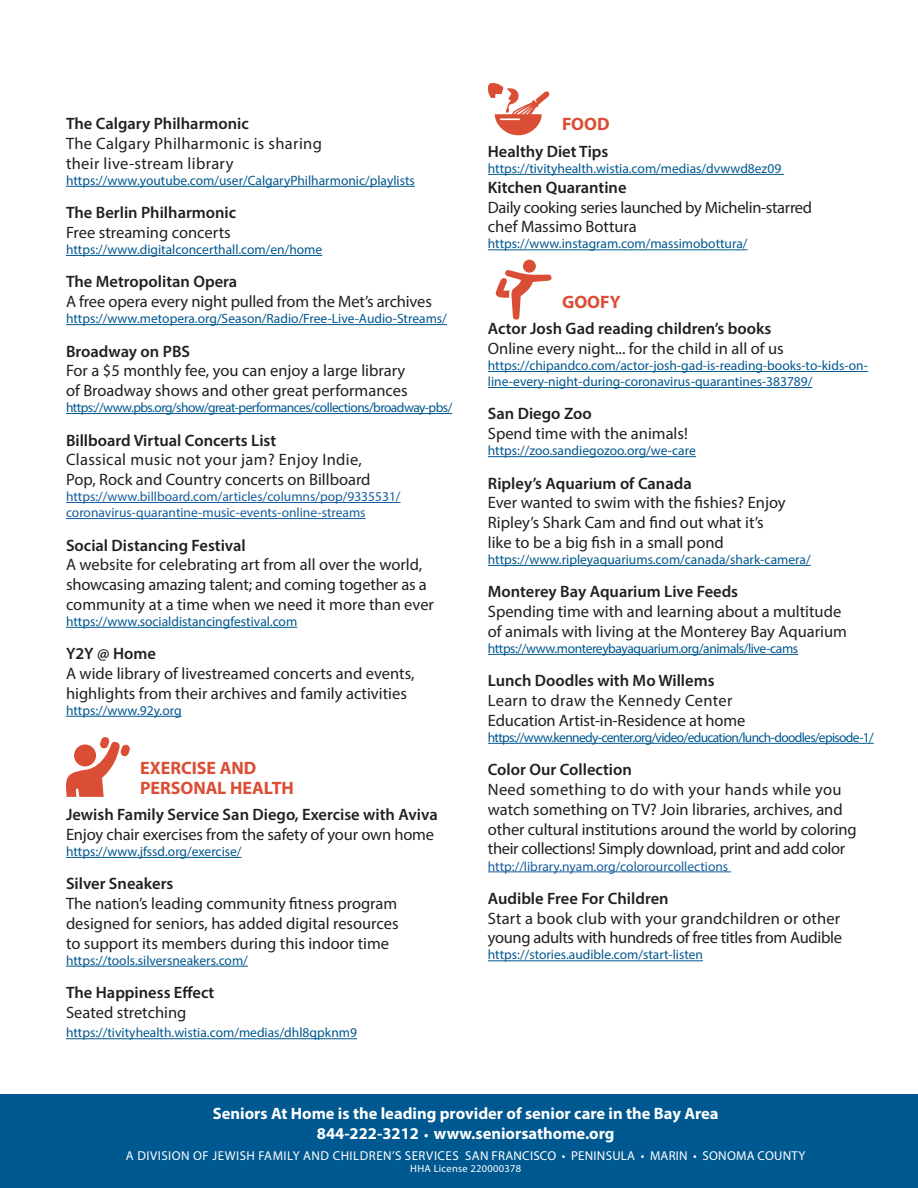
<style>
.page{position:relative;width:918px;height:1188px;background:#fff}
.page>*{position:absolute;margin:0;border:0;box-sizing:border-box;transform-origin:0 0}
.t1{font:700 18px/19.5px "Myriad Pro";color:#da4e35}
.t2{font:16.5px/19.8px "Myriad Pro";color:#231f20}
.t3{font:600 16.5px "Myriad Pro";color:#231f20}
.t4{font:16.5px/19.8px "Myriad Pro";letter-spacing:-.02em;color:#231f20}
.t5{font:700 16.5px/19.8px "Myriad Pro";color:#fff;text-align:center}
.t6{font:16.5px/19.8px "Myriad Pro";letter-spacing:.02em;color:#231f20}
.t7{font:13.5px/16px "Myriad Pro";color:#005890}
.t8{font:13.5px/16px "Myriad Pro";color:#175d9e}
.t9{font:13.5px "Myriad Pro";letter-spacing:-.05em;color:#005890}
.t10{font:13.5px "Myriad Pro";letter-spacing:-.04em;color:#005890}
.t11{font:13.5px "Myriad Pro";letter-spacing:-.03em;color:#005890}
.t12{font:12.9px "Myriad Pro";letter-spacing:.03em;color:#fff}
.t13{font:10.5px "Myriad Pro";letter-spacing:.025em;color:#fff}
.s1{font-size:12.9px}
</style>
<div class="page">
<div style="left:0;top:1095px;width:918px;height:93px;background:#005890"></div>
<hr style="left:66px;top:186px;width:349px;height:1px;background:#005890">
<hr style="left:66px;top:255px;width:256px;height:1px;background:#005890">
<hr style="left:66px;top:324px;width:381px;height:1px;background:#005890">
<hr style="left:66px;top:413px;width:386px;height:1px;background:#005890">
<hr style="left:66px;top:502px;width:335px;height:1px;background:#175d9e">
<hr style="left:66px;top:518px;width:300px;height:1px;background:#175d9e">
<hr style="left:66px;top:627px;width:231px;height:1px;background:#005890">
<hr style="left:66px;top:716px;width:116px;height:1px;background:#005890">
<hr style="left:66px;top:857px;width:176px;height:1px;background:#005890">
<hr style="left:66px;top:966px;width:182px;height:1px;background:#005890">
<hr style="left:66px;top:1038px;width:291px;height:1px;background:#005890">
<hr style="left:488px;top:174px;width:296px;height:1px;background:#005890">
<hr style="left:488px;top:249px;width:260px;height:1px;background:#005890">
<hr style="left:488px;top:371px;width:380px;height:1px;background:#005890">
<hr style="left:488px;top:387px;width:324px;height:1px;background:#005890">
<hr style="left:488px;top:456px;width:208px;height:1px;background:#005890">
<hr style="left:488px;top:565px;width:323px;height:1px;background:#005890">
<hr style="left:488px;top:654px;width:310px;height:1px;background:#005890">
<hr style="left:488px;top:743px;width:386px;height:1px;background:#005890">
<hr style="left:488px;top:872px;width:243px;height:1px;background:#175d9e">
<hr style="left:488px;top:960px;width:215px;height:1px;background:#005890">
<svg style="left:66px;top:737px;width:64px;height:60px"></svg>
<div style="left:74px;top:745px;width:22px;height:21px;background:#da4e35;border-radius:50%"></div>
<svg style="left:487px;top:82px;width:63px;height:53px"></svg>
<div style="left:523px;top:260px;width:13px;height:13px;background:#da4e35;border-radius:50%"></div>
<svg style="left:495px;top:270px;width:57px;height:50px"></svg>
<p class="t3" style="left:66px;top:113px;width:184px">The Calgary Philharmonic</p>
<p class="t6" style="left:66px;top:133px;width:257px">The Calgary Philharmonic is sharing their live-stream library</p>
<p class="t7" style="left:66px;top:172px;width:350px">https://www.youtube.com/user/CalgaryPhilharmonic/playlists</p>
<p class="t3" style="left:66px;top:202px;width:172px">The Berlin Philharmonic</p>
<p class="t2" style="left:66px;top:222px;width:166px">Free streaming concerts</p>
<p class="t7" style="left:66px;top:241px;width:258px">https://www.digitalconcerthall.com/en/home</p>
<p class="t3" style="left:66px;top:271px;width:173px">The Metropolitan Opera</p>
<p class="t2" style="left:66px;top:292px;width:367px">A free opera every night pulled from the Met’s archives</p>
<p class="t7" style="left:66px;top:310px;width:382px">https://www.metopera.org/Season/Radio/Free-Live-Audio-Streams/</p>
<p class="t3" style="left:66px;top:341px;width:126px">Broadway on PBS</p>
<p class="t2" style="left:66px;top:361px;width:343px">For a $5 monthly fee, you can enjoy a large library of Broadway shows and other great performances</p>
<p class="t10" style="left:66px;top:399px;width:388px">https://www.pbs.org/show/great-performances/collections/broadway-pbs/</p>
<p class="t3" style="left:66px;top:429px;width:212px">Billboard Virtual Concerts List</p>
<p class="t2" style="left:66px;top:450px;width:306px">Classical music not your jam? Enjoy Indie,<br>Pop, Rock and Country concerts on Billboard</p>
<p class="t8" style="left:66px;top:488px;width:336px">https://www.billboard.com/articles/columns/pop/9335531/ coronavirus-quarantine-music-events-online-streams</p>
<p class="t3" style="left:66px;top:534px;width:181px">Social Distancing Festival</p>
<p class="t2" style="left:66px;top:555px;width:370px">A website for celebrating art from all over the world, showcasing amazing talent; and coming together as a community at a time when we need it more than ever</p>
<p class="t7" style="left:66px;top:613px;width:233px">https://www.socialdistancingfestival.com</p>
<p class="t3" style="left:66px;top:643px;width:92px">Y2Y @ Home</p>
<p class="t2" style="left:66px;top:663px;width:350px">A wide library of livestreamed concerts and events, highlights from their archives and family activities</p>
<p class="t7" style="left:66px;top:702px;width:117px">https://www.92y.org</p>
<p class="t1" style="left:140px;top:758px;width:155px">EXERCISE AND<br>PERSONAL HEALTH</p>
<p class="t3" style="left:66px;top:804px;width:373px">Jewish Family Service San Diego, Exercise with Aviva</p>
<p class="t2" style="left:66px;top:824px;width:370px">Enjoy chair exercises from the safety of your own home</p>
<p class="t7" style="left:66px;top:843px;width:177px">https://www.jfssd.org/exercise/</p>
<p class="t3" style="left:66px;top:873px;width:109px">Silver Sneakers</p>
<p class="t2" style="left:66px;top:893px;width:334px;text-align:justify">The nation’s leading community fitness program designed for seniors, has added digital resources to support its members during this indoor time</p>
<p class="t7" style="left:66px;top:952px;width:183px">https://tools.silversneakers.com/</p>
<p class="t3" style="left:66px;top:982px;width:150px">The Happiness Effect</p>
<p class="t2" style="left:66px;top:1002px;width:122px">Seated stretching</p>
<p class="t7" style="left:66px;top:1025px;width:293px">https://tivityhealth.wistia.com/medias/dhl8qpknm9</p>
<p class="t1" style="left:562px;top:114px;width:49px">FOOD</p>
<p class="t3" style="left:488px;top:141px;width:122px">Healthy Diet Tips</p>
<p class="t7" style="left:488px;top:160px;width:295px">https://tivityhealth.wistia.com/medias/dvwwd8ez09</p>
<p class="t3" style="left:488px;top:177px;width:140px">Kitchen Quarantine</p>
<p class="t4" style="left:488px;top:197px;width:326px">Daily cooking series launched by Michelin-starred chef Massimo Bottura</p>
<p class="t7" style="left:488px;top:236px;width:261px">https://www.instagram.com/massimobottura/</p>
<p class="t1" style="left:562px;top:291px;width:60px">GOOFY</p>
<p class="t3" style="left:488px;top:318px;width:285px">Actor Josh Gad reading children’s books</p>
<p class="t2" style="left:488px;top:338px;width:297px">Online every night... for the child in all of us</p>
<p class="t7" style="left:488px;top:357px;width:382px">https://chipandco.com/actor-josh-gad-is-reading-books-to-kids-on&shy;line-every-night-during-coronavirus-quarantines-383789/</p>
<p class="t3" style="left:488px;top:403px;width:105px">San Diego Zoo</p>
<p class="t2" style="left:488px;top:424px;width:202px">Spend time with the animals!</p>
<p class="t7" style="left:488px;top:443px;width:209px">https://zoo.sandiegozoo.org/we-care</p>
<p class="t3" style="left:488px;top:473px;width:205px">Ripley’s Aquarium of Canada</p>
<p class="t2" style="left:488px;top:493px;width:299px">Ever wanted to swim with the fishies? Enjoy<br>Ripley’s Shark Cam and find out what it’s like to be a big fish in a small pond</p>
<p class="t7" style="left:488px;top:551px;width:324px">https://www.ripleyaquariums.com/canada/shark-camera/</p>
<p class="t3" style="left:488px;top:581px;width:252px">Monterey Bay Aquarium Live Feeds</p>
<p class="t2" style="left:488px;top:601px;width:361px">Spending time with and learning about a multitude of animals with living at the Monterey Bay Aquarium</p>
<p class="t11" style="left:488px;top:640px;width:312px">https://www.montereybayaquarium.org/animals/live-cams</p>
<p class="t3" style="left:488px;top:670px;width:228px">Lunch Doodles with Mo Willems</p>
<p class="t2" style="left:488px;top:690px;width:259px">Learn to draw the Kennedy Center<br>Education Artist-in-Residence at home</p>
<p class="t9" style="left:488px;top:729px;width:387px">https://www.kennedy-center.org/video/education/lunch-doodles/episode-1/</p>
<p class="t3" style="left:488px;top:759px;width:146px">Color Our Collection</p>
<p class="t2" style="left:488px;top:779px;width:370px">Need something to do with your hands while you watch something on TV? Join libraries, archives, and other cultural institutions around the world by coloring their collections! Simply download, print and add color</p>
<p class="t8" style="left:488px;top:858px;width:242px">http://library.nyam.org/colorourcollections</p>
<p class="t3" style="left:488px;top:888px;width:182px">Audible Free For Children</p>
<p class="t4" style="left:488px;top:908px;width:356px">Start a book club with your grandchildren or other young adults with hundreds of free titles from Audible</p>
<p class="t7" style="left:488px;top:947px;width:217px">https://stories.audible.com/start-listen</p>
<p class="t5" style="left:213px;top:1103px;width:507px">Seniors At Home is the leading provider of senior care in the Bay Area<br>844-222-3212 <span class="s1">•</span> www.seniorsathome.org</p>
<p class="t12" style="left:126px;top:1148px;width:681px">A DIVISION OF JEWISH FAMILY AND CHILDREN’S SERVICES SAN FRANCISCO • PENINSULA • MARIN • SONOMA COUNTY</p>
<p class="t13" style="left:410px;top:1162px;width:112px">HHA License 220000378</p>
</div>
